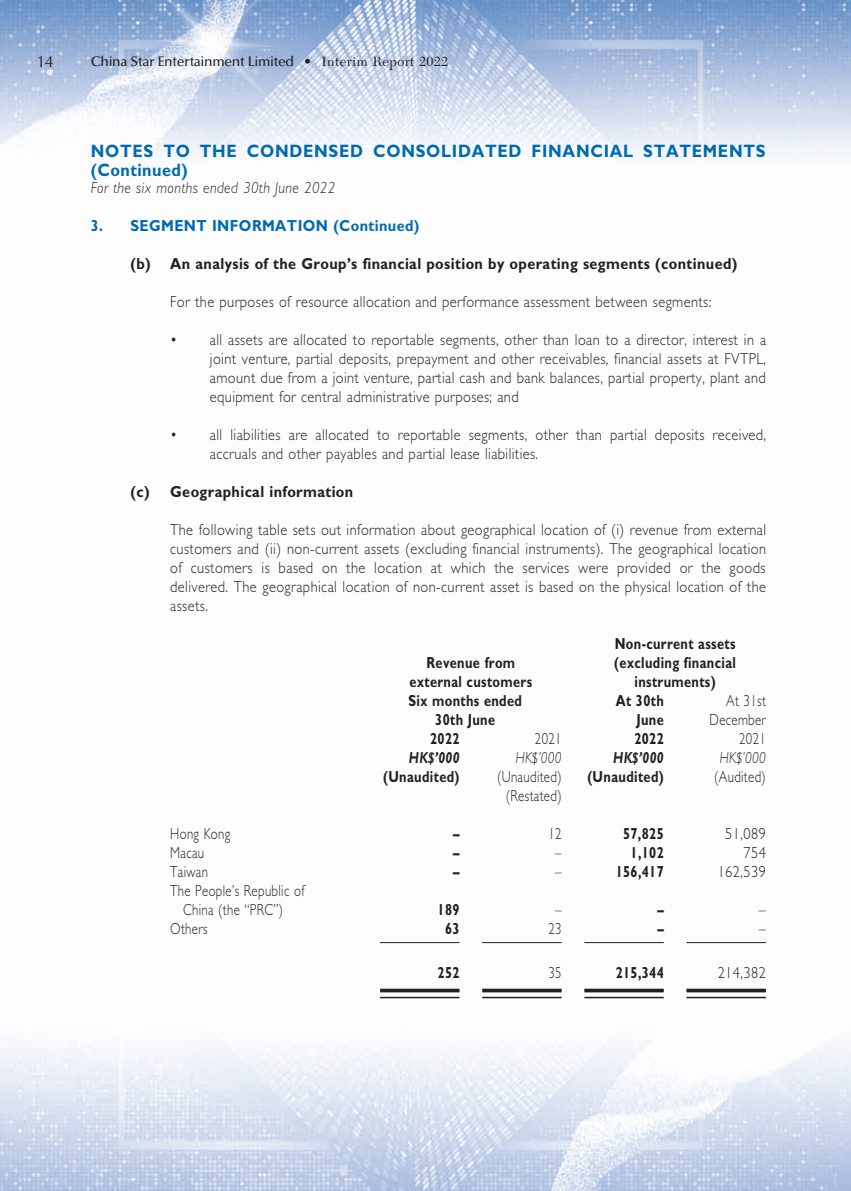
<style>
.page{position:relative;width:851px;height:1191px;background:#fff}
.page>*{position:absolute;margin:0;border:0;box-sizing:border-box;transform-origin:0 0}
.t1{font:700 18px/19px "Gill Sans Std";letter-spacing:.045em;color:#016aaf;scale:.9 1}
.t2{font:300 16px/19px "Gill Sans Std";letter-spacing:.03em;color:#231f20;text-align:justify;scale:.9 1}
.t3{font:700 16px "Gill Sans Std";letter-spacing:.03em;color:#231f20;scale:.8 1}
.t4{font:300 16px/19px "Gill Sans Std";letter-spacing:.03em;color:#231f20;text-align:center;scale:.8 1}
.t5{font:700 16px "Gill Sans Std";letter-spacing:.03em;color:#231f20;scale:.9 1}
.t6{font:italic 300 16px "Gill Sans Std";letter-spacing:.03em;color:#231f20;scale:.9 1}
.t7{font:700 16px "Gill Sans Std";letter-spacing:.03em;color:#016aaf;scale:.9 1}
.t8{font:italic 700 16px "Gill Sans Std";letter-spacing:.03em;color:#231f20;scale:.8 1}
.t9{font:italic 300 16px "Gill Sans Std";letter-spacing:.03em;color:#231f20;scale:.8 1}
.t10{font:16px "Optima LT Std";color:#231f20}
.t11{font:500 14px "Optima LT Std";letter-spacing:-.025em;color:#231f20}
.s1{font-family:"New Caledonia LT Std";font-weight:400}
</style>
<div class="page">
<img style="left:0;top:0;width:850px;height:1191px">
<hr style="left:380px;top:942px;width:79px;height:1px;background:#231f20">
<hr style="left:482px;top:942px;width:79px;height:1px;background:#231f20">
<hr style="left:584px;top:942px;width:79px;height:1px;background:#231f20">
<hr style="left:686px;top:942px;width:79px;height:1px;background:#231f20">
<svg style="left:380px;top:988px;width:79px;height:4px"></svg>
<hr style="left:380px;top:996px;width:79px;height:2px;background:#231f20">
<svg style="left:482px;top:988px;width:79px;height:4px"></svg>
<hr style="left:482px;top:996px;width:79px;height:2px;background:#231f20">
<svg style="left:584px;top:988px;width:79px;height:4px"></svg>
<hr style="left:584px;top:996px;width:79px;height:2px;background:#231f20">
<svg style="left:686px;top:988px;width:79px;height:4px"></svg>
<hr style="left:686px;top:996px;width:79px;height:2px;background:#231f20">
<p class="t10" style="left:37px;top:52px;width:18px">14</p>
<p class="t11" style="left:91px;top:54px;width:359px">China Star Entertainment Limited • <span class="s1">Interim Report 2022</span></p>
<p class="t1" style="left:91px;top:141px;width:751px">NOTES TO THE CONDENSED CONSOLIDATED FINANCIAL STATEMENTS (Continued)</p>
<p class="t6" style="left:91px;top:179px;width:273px">For the six months ended 30th June 2022</p>
<p class="t7" style="left:91px;top:216px;width:366px">3. SEGMENT INFORMATION (Continued)</p>
<p class="t5" style="left:130px;top:254px;width:675px">(b) An analysis of the Group’s financial position by operating segments (continued)</p>
<p class="t2" style="left:170px;top:292px;width:602px">For the purposes of resource allocation and performance assessment between segments:</p>
<p class="t2" style="left:210px;top:330px;width:619px;text-indent:-40px">• all assets are allocated to reportable segments, other than loan to a director, interest in a joint venture, partial deposits, prepayment and other receivables, financial assets at FVTPL, amount due from a joint venture, partial cash and bank balances, partial property, plant and equipment for central administrative purposes; and</p>
<p class="t2" style="left:210px;top:425px;width:619px;text-indent:-40px">• all liabilities are allocated to reportable segments, other than partial deposits received, accruals and other payables and partial lease liabilities.</p>
<p class="t5" style="left:130px;top:482px;width:249px">(c) Geographical information</p>
<p class="t2" style="left:170px;top:520px;width:663px">The following table sets out information about geographical location of (i) revenue from external customers and (ii) non-current assets (excluding financial instruments). The geographical location of customers is based on the location at which the services were provided or the goods delivered. The geographical location of non-current asset is based on the physical location of the assets.</p>
<p class="t3" style="left:614px;top:634px;width:152px">Non-current assets</p>
<p class="t3" style="left:426px;top:653px;width:112px">Revenue from</p>
<p class="t3" style="left:614px;top:653px;width:154px">(excluding financial</p>
<p class="t3" style="left:409px;top:672px;width:155px">external customers</p>
<p class="t3" style="left:634px;top:672px;width:103px">instruments)</p>
<p class="t3" style="left:408px;top:691px;width:143px">Six months ended</p>
<p class="t3" style="left:615px;top:691px;width:62px">At 30th</p>
<p class="t4" style="left:726px;top:691px;width:51px">At 31st</p>
<p class="t3" style="left:435px;top:710px;width:76px">30th June</p>
<p class="t3" style="left:636px;top:710px;width:36px">June</p>
<p class="t4" style="left:709px;top:710px;width:72px">December</p>
<p class="t3" style="left:430px;top:729px;width:38px">2022</p>
<p class="t4" style="left:535px;top:729px;width:35px">2021</p>
<p class="t3" style="left:634px;top:729px;width:38px">2022</p>
<p class="t4" style="left:739px;top:729px;width:35px">2021</p>
<p class="t8" style="left:409px;top:748px;width:65px">HK$’000</p>
<p class="t9" style="left:515px;top:749px;width:59px">HK$’000</p>
<p class="t8" style="left:613px;top:748px;width:65px">HK$’000</p>
<p class="t9" style="left:719px;top:749px;width:59px">HK$’000</p>
<p class="t3" style="left:383px;top:767px;width:97px">(Unaudited)</p>
<p class="t4" style="left:497px;top:767px;width:82px">(Unaudited)</p>
<p class="t3" style="left:587px;top:767px;width:97px">(Unaudited)</p>
<p class="t4" style="left:714px;top:767px;width:66px">(Audited)</p>
<p class="t4" style="left:506px;top:786px;width:71px">(Restated)</p>
<p class="t4" style="left:170px;top:824px;width:77px">Hong Kong</p>
<p class="t3" style="left:453px;top:824px;width:10px">–</p>
<p class="t4" style="left:548px;top:824px;width:18px">12</p>
<p class="t3" style="left:623px;top:824px;width:52px">57,825</p>
<p class="t2" style="left:725px;top:824px;width:47px">51,089</p>
<p class="t4" style="left:170px;top:843px;width:44px">Macau</p>
<p class="t3" style="left:453px;top:843px;width:10px">–</p>
<p class="t4" style="left:555px;top:843px;width:10px">–</p>
<p class="t3" style="left:630px;top:843px;width:43px">1,102</p>
<p class="t2" style="left:743px;top:843px;width:26px">754</p>
<p class="t4" style="left:170px;top:862px;width:49px">Taiwan</p>
<p class="t3" style="left:453px;top:862px;width:10px">–</p>
<p class="t4" style="left:555px;top:862px;width:10px">–</p>
<p class="t3" style="left:615px;top:862px;width:62px">156,417</p>
<p class="t2" style="left:717px;top:862px;width:55px">162,539</p>
<p class="t4" style="left:170px;top:881px;width:169px">The People’s Republic of<br>China (the “PRC”)</p>
<p class="t3" style="left:437px;top:900px;width:29px">189</p>
<p class="t4" style="left:555px;top:900px;width:10px">–</p>
<p class="t3" style="left:657px;top:900px;width:10px">–</p>
<p class="t2" style="left:758px;top:900px;width:9px">–</p>
<p class="t4" style="left:170px;top:919px;width:48px">Others</p>
<p class="t3" style="left:445px;top:919px;width:20px">63</p>
<p class="t4" style="left:548px;top:919px;width:18px">23</p>
<p class="t3" style="left:657px;top:919px;width:10px">–</p>
<p class="t2" style="left:758px;top:919px;width:9px">–</p>
<p class="t3" style="left:437px;top:963px;width:29px">252</p>
<p class="t4" style="left:548px;top:963px;width:18px">35</p>
<p class="t3" style="left:615px;top:963px;width:62px">215,344</p>
<p class="t2" style="left:717px;top:963px;width:55px">214,382</p>
</div>
